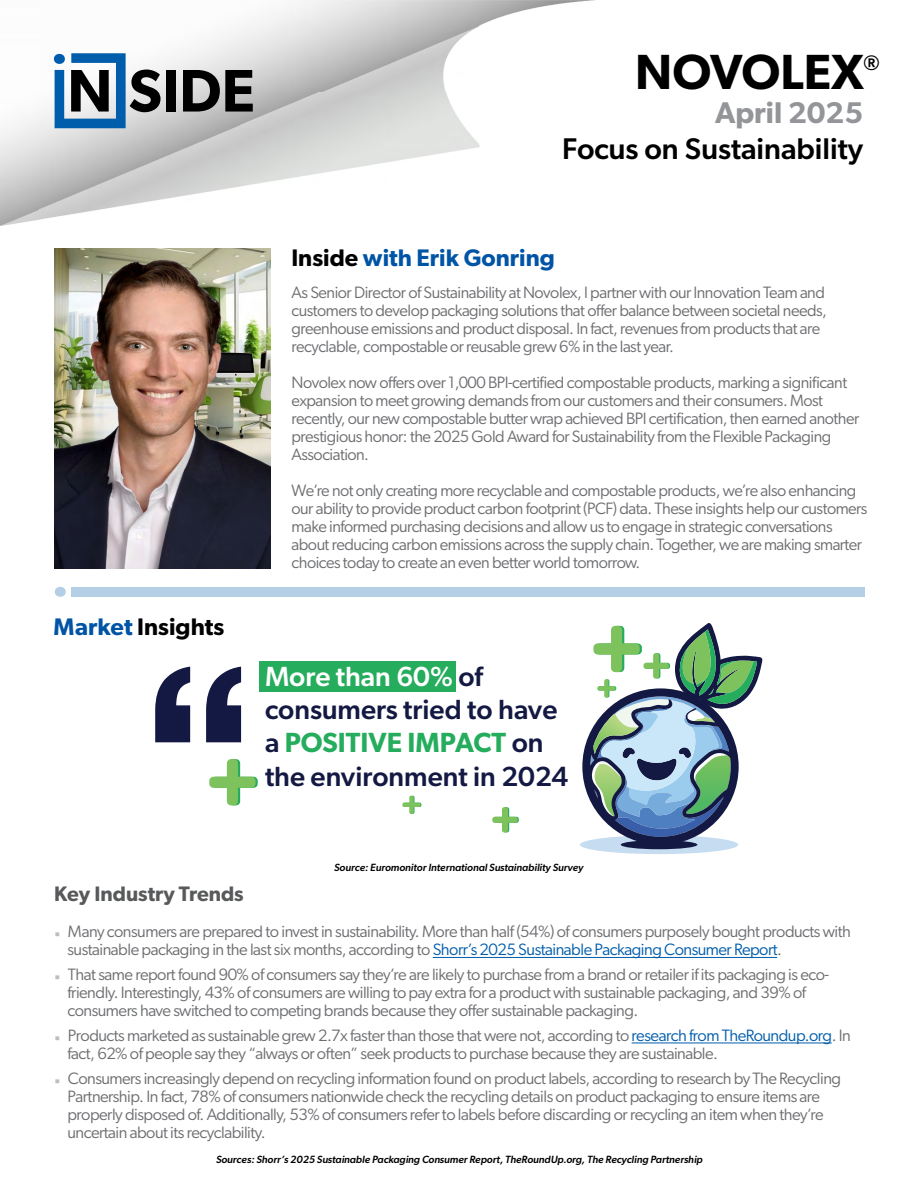
<style>
.page{position:relative;width:918px;height:1188px;background:#fff}
.page>*{position:absolute;margin:0;border:0;box-sizing:border-box;transform-origin:0 0}
.t1{font:600 49.5px "Gibson";color:#000}
.t2{font:500 30px "Gibson";color:#000}
.t3{font:600 30px "Gibson";color:#939598}
.t4{font:500 27.75px/33.3px "Gibson";color:#131942}
.t5{font:600 24px "Gibson";color:#0054a6}
.t6{font:600 24px "Gibson";color:#000}
.t7{font:600 21px "Gibson";color:#58595b}
.t8{font:600 21px "Gibson";color:#000}
.t9{font:16.5px/18px "Gibson";letter-spacing:-.03em;color:#6d6e71}
.t10{font:italic 500 10.5px "Gibson";color:#000}
.s1{color:#000}
.s2{color:#0054a6}
.s3{color:#fff}
.s4{font-weight:600;color:#25ac5c}
.s5{color:#bcbec0}
.s6{color:#005dab}
</style>
<div class="page">
<hr style="left:433px;top:957px;width:344px;height:1px;background:#005dab">
<hr style="left:632px;top:1043px;width:200px;height:1px;background:#005dab">
<div style="left:259px;top:661px;width:197px;height:30px;background:#25ac5c"></div>
<svg style="left:155px;top:667px;width:86px;height:75px"></svg>
<div style="left:580px;top:835px;width:158px;height:19px;background:#c6dcf1;border-radius:50%"></div>
<div style="left:621px;top:840px;width:76px;height:9px;background:#131942;border-radius:50%"></div>
<svg style="left:209px;top:759px;width:49px;height:46px"></svg>
<svg style="left:492px;top:807px;width:27px;height:25px"></svg>
<svg style="left:582px;top:623px;width:180px;height:222px"></svg>
<svg style="left:402px;top:796px;width:19px;height:18px"></svg>
<div style="left:55px;top:587px;width:11px;height:10px;background:#b3cee5;border-radius:50%"></div>
<div style="left:71px;top:587px;width:794px;height:10px;background:#b3cee5"></div>
<img style="left:0;top:0;width:595px;height:226px">
<div style="left:166px;top:70px;width:9px;height:42px;background:#000"></div>
<svg style="left:183px;top:70px;width:70px;height:42px;background:#525252"></svg>
<svg style="left:55px;top:53px;width:106px;height:75px"></svg>
<img style="left:54px;top:249px;width:217px;height:319px">
<h1 class="t1" style="left:635px;top:42px;width:230px">NOVOLEX</h1>
<p class="t8" style="left:864px;top:50px;width:18px">®</p>
<h2 class="t3" style="left:715px;top:95px;width:150px">April 2025</h2>
<h2 class="t2" style="left:562px;top:131px;width:302px">Focus on Sustainability</h2>
<h3 class="t5" style="left:291px;top:244px;width:265px"><span class="s1">Inside</span> with Erik Gonring</h3>
<h3 class="t6" style="left:54px;top:613px;width:172px"><span class="s2">Market</span> Insights</h3>
<p class="t9" style="left:292px;top:283px;width:537px">As Senior Director of Sustainability at Novolex, I partner with our Innovation Team and customers to develop packaging solutions that offer balance between societal needs, greenhouse emissions and product disposal. In fact, revenues from products that are recyclable, compostable or reusable grew 6% in the last year.</p>
<p class="t9" style="left:292px;top:373px;width:569px">Novolex now offers over 1,000 BPI-certified compostable products, marking a significant expansion to meet growing demands from our customers and their consumers. Most recently, our new compostable butter wrap achieved BPI certification, then earned another prestigious honor: the 2025 Gold Award for Sustainability from the Flexible Packaging Association.</p>
<p class="t9" style="left:292px;top:481px;width:577px">We’re not only creating more recyclable and compostable products, we’re also enhancing our ability to provide product carbon footprint (PCF) data. These insights help our customers make informed purchasing decisions and allow us to engage in strategic conversations about reducing carbon emissions across the supply chain. Together, we are making smarter choices today to create an even better world tomorrow.</p>
<h3 class="t4" style="left:265px;top:659px;width:305px"><span class="s3">More than 60%</span> of consumers tried to have a <span class="s4">POSITIVE IMPACT</span> on the environment in 2024</h3>
<p class="t7" style="left:54px;top:881px;width:191px">Key Industry Trends</p>
<p class="t10" style="left:334px;top:861px;width:251px">Source: Euromonitor International Sustainability Survey</p>
<p class="t9" style="left:67px;top:922px;width:785px;text-indent:-13px"><span class="s5">◾</span> Many consumers are prepared to invest in sustainability. More than half (54%) of consumers purposely bought products with sustainable packaging in the last six months, according to <span class="s6">Shorr’s 2025 Sustainable Packaging Consumer Report</span>.</p>
<p class="t9" style="left:67px;top:965px;width:763px;text-indent:-13px"><span class="s5">◾</span> That same report found 90% of consumers say they’re are likely to purchase from a brand or retailer if its packaging is eco&shy;friendly. Interestingly, 43% of consumers are willing to pay extra for a product with sustainable packaging, and 39% of consumers have switched to competing brands because they offer sustainable packaging.</p>
<p class="t9" style="left:67px;top:1026px;width:785px;text-indent:-13px"><span class="s5">◾</span> Products marketed as sustainable grew 2.7x faster than those that were not, according to <span class="s6">research from TheRoundup.org</span>. In fact, 62% of people say they “always or often” seek products to purchase because they are sustainable.</p>
<p class="t9" style="left:67px;top:1069px;width:775px;text-indent:-13px"><span class="s5">◾</span> Consumers increasingly depend on recycling information found on product labels, according to research by The Recycling Partnership. In fact, 78% of consumers nationwide check the recycling details on product packaging to ensure items are properly disposed of. Additionally, 53% of consumers refer to labels before discarding or recycling an item when they’re uncertain about its recyclability.</p>
<p class="t10" style="left:216px;top:1153px;width:488px">Sources: Shorr’s 2025 Sustainable Packaging Consumer Report, TheRoundUp.org, The Recycling Partnership</p>
</div>
